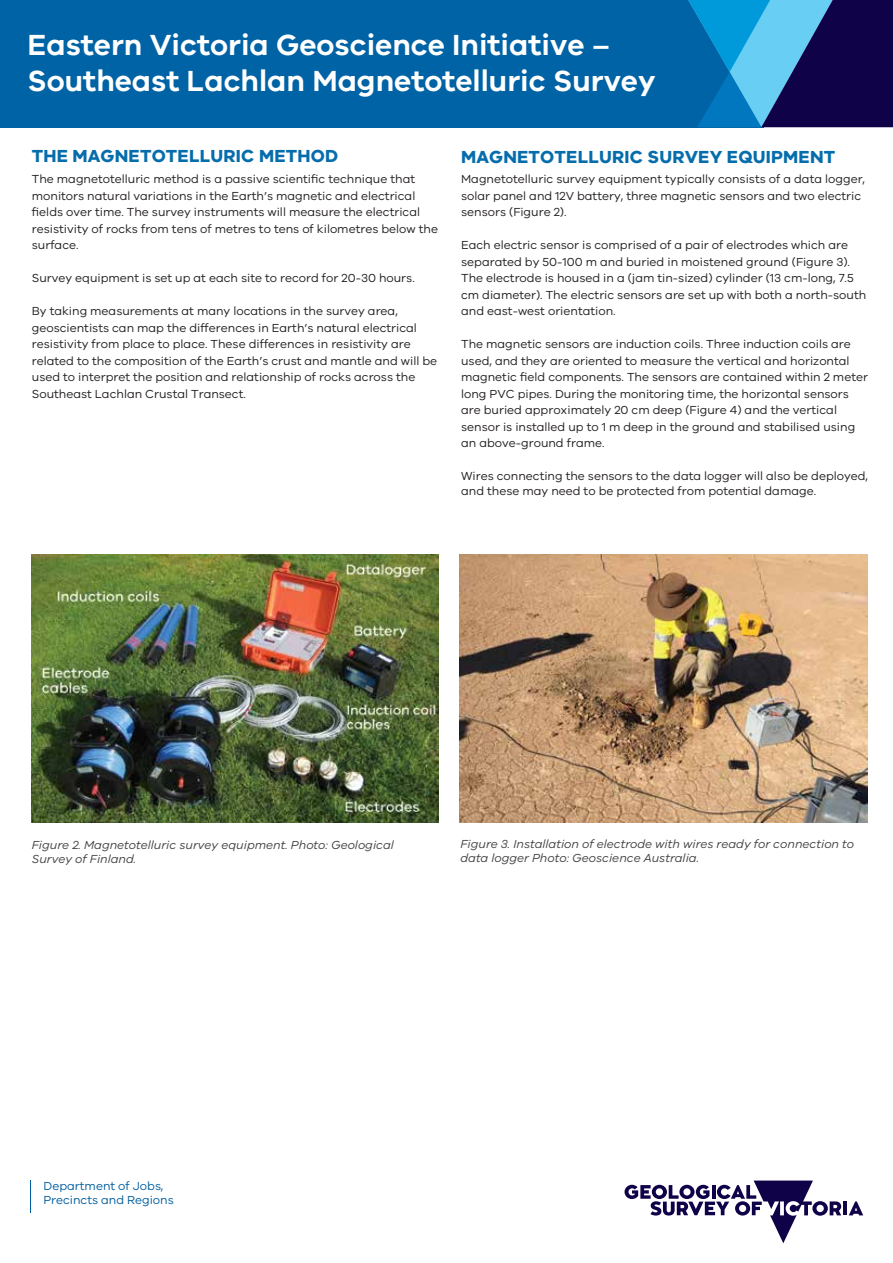
<style>
.page{position:relative;width:893px;height:1263px;background:#fff}
.page>*{position:absolute;margin:0;border:0;box-sizing:border-box;transform-origin:0 0}
.t1{font:600 30px/36px "VIC";color:#fff}
.t2{font:700 18px "VIC";letter-spacing:.01em;color:#066dac}
.t3{font:12px/16.5px "VIC";color:#231f20}
.t4{font:italic 12px/14.4px "VIC";color:#424143}
.t5{font:12px/14.4px "VIC";color:#005f9e}
</style>
<div class="page">
<div style="left:0;top:0;width:764px;height:127px;background:#0063a5"></div>
<svg style="left:688px;top:0;width:205px;height:127px;background:#205694"></svg>
<svg style="left:849px;top:1201px;width:14px;height:14px"></svg>
<hr style="left:843px;top:1201px;width:4px;height:14px;background:#100249">
<svg style="left:624px;top:1180px;width:217px;height:63px"></svg>
<hr style="left:30px;top:1181px;width:1px;height:32px;background:#005f9e">
<img style="left:459px;top:555px;width:408px;height:267px">
<img style="left:32px;top:555px;width:406px;height:267px">
<h1 class="t1" style="left:28px;top:26px;width:629px">Eastern Victoria Geoscience Initiative –<br>Southeast Lachlan Magnetotelluric Survey</h1>
<h2 class="t2" style="left:32px;top:145px;width:308px">THE MAGNETOTELLURIC METHOD</h2>
<h2 class="t2" style="left:461px;top:145px;width:376px">MAGNETOTELLURIC SURVEY EQUIPMENT</h2>
<p class="t3" style="left:32px;top:170px;width:408px">The magnetotelluric method is a passive scientific technique that monitors natural variations in the Earth’s magnetic and electrical fields over time. The survey instruments will measure the electrical resistivity of rocks from tens of metres to tens of kilometres below the surface.</p>
<p class="t3" style="left:32px;top:269px;width:384px">Survey equipment is set up at each site to record for 20-30 hours.</p>
<p class="t3" style="left:32px;top:302px;width:407px">By taking measurements at many locations in the survey area, geoscientists can map the differences in Earth’s natural electrical resistivity from place to place. These differences in resistivity are related to the composition of the Earth’s crust and mantle and will be used to interpret the position and relationship of rocks across the Southeast Lachlan Crustal Transect.</p>
<p class="t3" style="left:461px;top:170px;width:405px">Magnetotelluric survey equipment typically consists of a data logger, solar panel and 12V battery, three magnetic sensors and two electric sensors (Figure 2).</p>
<p class="t3" style="left:461px;top:236px;width:407px">Each electric sensor is comprised of a pair of electrodes which are separated by 50-100 m and buried in moistened ground (Figure 3).<br>The electrode is housed in a (jam tin-sized) cylinder (13 cm-long, 7.5 cm diameter). The electric sensors are set up with both a north-south and east-west orientation.</p>
<p class="t3" style="left:461px;top:335px;width:408px">The magnetic sensors are induction coils. Three induction coils are used, and they are oriented to measure the vertical and horizontal magnetic field components. The sensors are contained within 2 meter long PVC pipes. During the monitoring time, the horizontal sensors are buried approximately 20 cm deep (Figure 4) and the vertical sensor is installed up to 1 m deep in the ground and stabilised using an above-ground frame.</p>
<p class="t3" style="left:461px;top:468px;width:409px;line-height:14.4px">Wires connecting the sensors to the data logger will also be deployed, and these may need to be protected from potential damage.</p>
<p class="t4" style="left:32px;top:837px;width:364px">Figure 2. Magnetotelluric survey equipment. Photo: Geological<br>Survey of Finland.</p>
<p class="t4" style="left:460px;top:836px;width:395px">Figure 3. Installation of electrode with wires ready for connection to data logger Photo: Geoscience Australia.</p>
<p class="t5" style="left:44px;top:1178px;width:132px">Department of Jobs,<br>Precincts and Regions</p>
</div>
